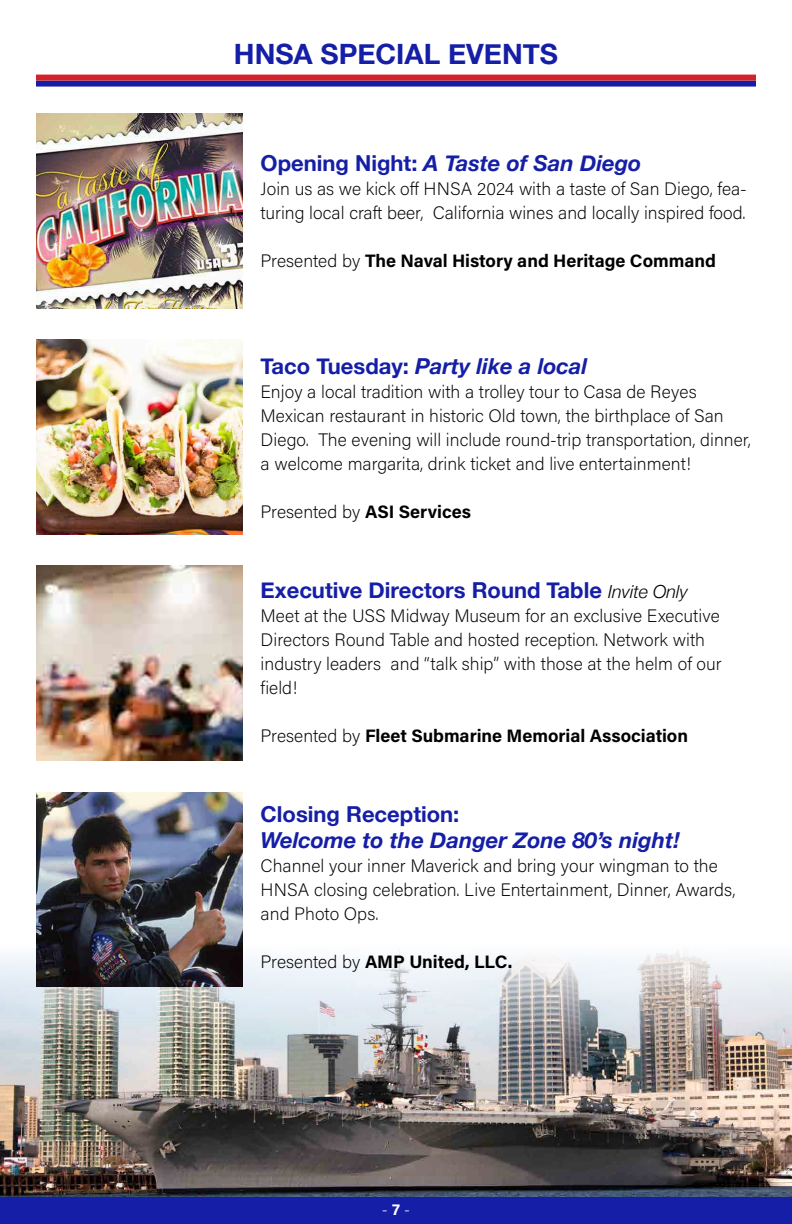
<style>
.page{position:relative;width:792px;height:1224px;background:#fff}
.page>*{position:absolute;margin:0;border:0;box-sizing:border-box;transform-origin:0 0}
.t1{font:700 28px "Helvetica Neue";color:#151ea6}
.t2{font:italic 700 22px "Helvetica Neue";color:#151ea6}
.t3{font:700 22px "Helvetica Neue";color:#151ea6}
.t4{font:200 18px/24px "Acumin Pro";color:#000}
.t5{font:700 18px "Acumin Pro";color:#000}
.t6{font:200 16px "Acumin Pro";color:#fff}
.s1{font-style:normal}
.s2{font-weight:200}
.s3{font-weight:700}
.s4{font-weight:300;font-style:italic;font-size:18px;color:#000}
</style>
<div class="page">
<img style="left:0;top:950px;width:792px;height:247px">
<img style="left:36px;top:114px;width:207px;height:194px">
<img style="left:36px;top:340px;width:207px;height:194px">
<img style="left:36px;top:566px;width:207px;height:194px">
<img style="left:36px;top:792px;width:207px;height:194px">
<div style="left:0;top:1197px;width:792px;height:27px;background:#151ea6"></div>
<div style="left:36px;top:81px;width:720px;height:6px;background:#151ea6"></div>
<div style="left:36px;top:75px;width:720px;height:6px;background:#d2232a"></div>
<h1 class="t1" style="left:234px;top:32px;width:326px">HNSA SPECIAL EVENTS</h1>
<p class="t2" style="left:261px;top:146px;width:382px"><span class="s1">Opening Night:</span> A Taste of San Diego</p>
<p class="t4" style="left:261px;top:176px;width:488px">Join us as we kick off HNSA 2024 with a taste of San Diego, fea&shy;turing local craft beer, California wines and locally inspired food.</p>
<p class="t5" style="left:261px;top:248px;width:457px"><span class="s2">Presented by</span> The Naval History and Heritage Command</p>
<p class="t2" style="left:261px;top:349px;width:328px"><span class="s1">Taco Tuesday:</span> Party like a local</p>
<p class="t4" style="left:261px;top:379px;width:492px">Enjoy a local tradition with a trolley tour to Casa de Reyes Mexican restaurant in historic Old town, the birthplace of San Diego. The evening will include round-trip transportation, dinner, a welcome margarita, drink ticket and live entertainment!</p>
<p class="t4" style="left:261px;top:499px;width:212px">Presented by <span class="s3">ASI Services</span></p>
<p class="t3" style="left:261px;top:573px;width:429px">Executive Directors Round Table <span class="s4">Invite Only</span></p>
<p class="t4" style="left:261px;top:603px;width:463px">Meet at the USS Midway Museum for an exclusive Executive Directors Round Table and hosted reception. Network with industry leaders and “talk ship” with those at the helm of our field!</p>
<p class="t5" style="left:261px;top:723px;width:429px"><span class="s2">Presented by</span> Fleet Submarine Memorial Association</p>
<p class="t3" style="left:261px;top:797px;width:200px">Closing Reception:</p>
<p class="t2" style="left:261px;top:823px;width:421px">Welcome to the Danger Zone 80’s night!</p>
<p class="t4" style="left:261px;top:854px;width:476px">Channel your inner Maverick and bring your wingman to the<br>HNSA closing celebration. Live Entertainment, Dinner, Awards, and Photo Ops.</p>
<p class="t5" style="left:261px;top:950px;width:253px"><span class="s2">Presented by</span> AMP United, LLC.</p>
<p class="t6" style="left:382px;top:1199px;width:30px">- <span class="s3">7</span> -</p>
</div>
